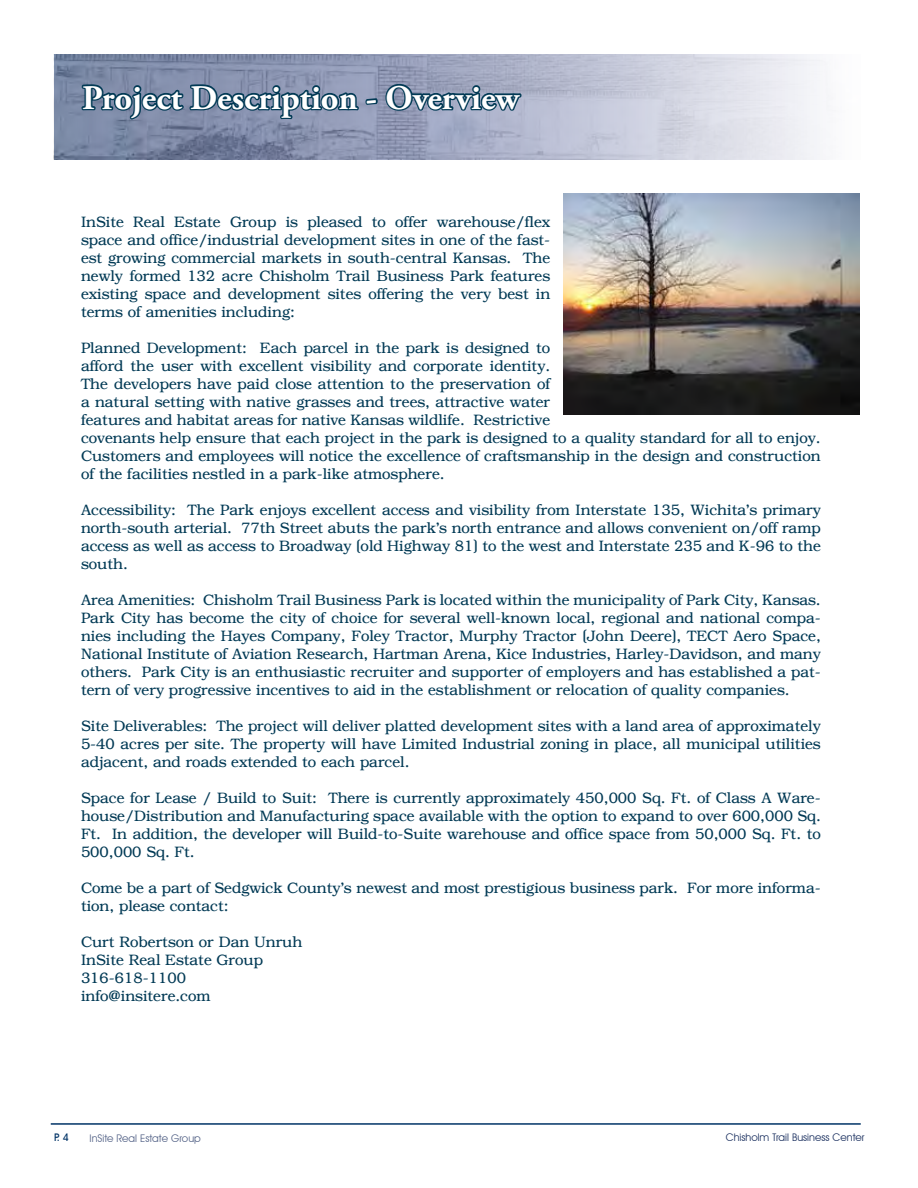
<style>
.page{position:relative;width:918px;height:1188px;background:#fff}
.page>*{position:absolute;margin:0;border:0;box-sizing:border-box;transform-origin:0 0}
.t1{font:700 34.5px "Adobe Garamond Pro";color:#fff}
.t2{font:300 15px/18px "Brussels";color:#023a55;text-align:justify}
.t3{font:10.5px "Avant Garde IT Cby BT";color:#1c3160}
.t4{font:10.5px "Avant Garde IT Cby BT";color:#556488}
.t5{font:500 10.5px "Avant Garde IT Cby BT";color:#036}
</style>
<div class="page">
<hr style="left:51px;top:1123px;width:810px;height:2px;background:#036">
<img style="left:54px;top:54px;width:775px;height:105px">
<svg style="left:80px;top:82px;width:278px;height:39px;background:#58728e"></svg>
<svg style="left:364px;top:82px;width:159px;height:30px;background:#607a94"></svg>
<img style="left:564px;top:193px;width:295px;height:222px">
<h1 class="t1" style="left:82px;top:78px;width:438px">Project Description - Overview</h1>
<p class="t2" style="left:81px;top:212px;width:471px">InSite Real Estate Group is pleased to offer warehouse/flex space and office/industrial development sites in one of the fast&shy;est growing commercial markets in south-central Kansas. The newly formed 132 acre Chisholm Trail Business Park features existing space and development sites offering the very best in terms of amenities including:</p>
<p class="t2" style="left:81px;top:338px;width:741px;text-align:left">Planned Development: Each parcel in the park is designed to<br>afford the user with excellent visibility and corporate identity.<br>The developers have paid close attention to the preservation of<br>a natural setting with native grasses and trees, attractive water<br>features and habitat areas for native Kansas wildlife. Restrictive<br>covenants help ensure that each project in the park is designed to a quality standard for all to enjoy.<br>Customers and employees will notice the excellence of craftsmanship in the design and construction of the facilities nestled in a park-like atmosphere.</p>
<p class="t2" style="left:81px;top:500px;width:741px">Accessibility: The Park enjoys excellent access and visibility from Interstate 135, Wichita’s primary north-south arterial. 77th Street abuts the park’s north entrance and allows convenient on/off ramp access as well as access to Broadway (old Highway 81) to the west and Interstate 235 and K-96 to the south.</p>
<p class="t2" style="left:81px;top:590px;width:741px">Area Amenities: Chisholm Trail Business Park is located within the municipality of Park City, Kansas.<br>Park City has become the city of choice for several well-known local, regional and national compa&shy;nies including the Hayes Company, Foley Tractor, Murphy Tractor (John Deere), TECT Aero Space, National Institute of Aviation Research, Hartman Arena, Kice Industries, Harley-Davidson, and many others. Park City is an enthusiastic recruiter and supporter of employers and has established a pat&shy;tern of very progressive incentives to aid in the establishment or relocation of quality companies.</p>
<p class="t2" style="left:81px;top:716px;width:741px">Site Deliverables: The project will deliver platted development sites with a land area of approximately 5-40 acres per site. The property will have Limited Industrial zoning in place, all municipal utilities adjacent, and roads extended to each parcel.</p>
<p class="t2" style="left:81px;top:788px;width:741px">Space for Lease / Build to Suit: There is currently approximately 450,000 Sq. Ft. of Class A Ware&shy;house/Distribution and Manufacturing space available with the option to expand to over 600,000 Sq.<br>Ft. In addition, the developer will Build-to-Suite warehouse and office space from 50,000 Sq. Ft. to 500,000 Sq. Ft.</p>
<p class="t2" style="left:81px;top:878px;width:741px">Come be a part of Sedgwick County’s newest and most prestigious business park. For more informa&shy;tion, please contact:</p>
<p class="t2" style="left:81px;top:932px;width:223px;text-align:left">Curt Robertson or Dan Unruh<br>InSite Real Estate Group<br>316-618-1100 info@insitere.com</p>
<p class="t5" style="left:54px;top:1131px;width:16px">P. 4</p>
<p class="t4" style="left:90px;top:1132px;width:113px">InSite Real Estate Group</p>
<p class="t3" style="left:726px;top:1131px;width:140px">Chisholm Trail Business Center</p>
</div>
